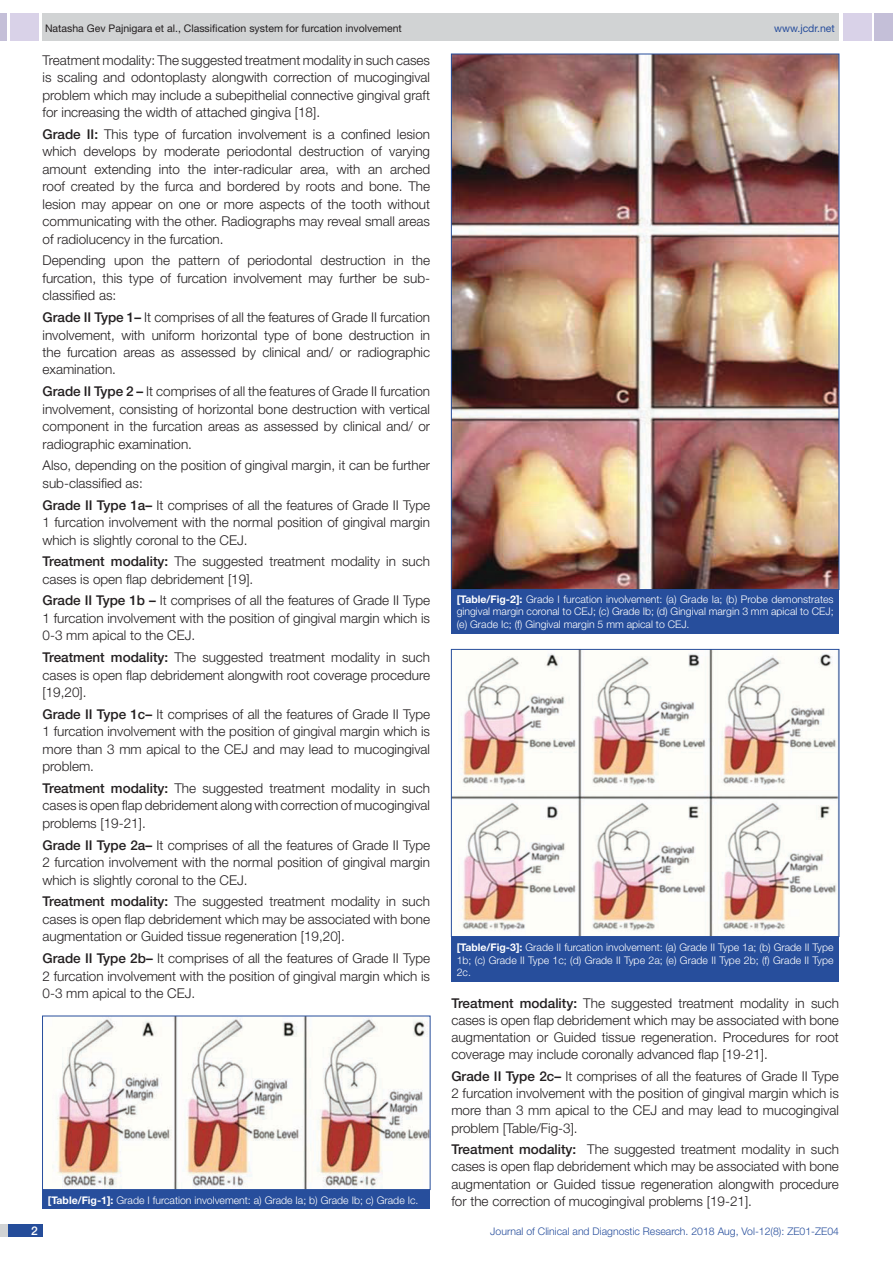
<style>
.page{position:relative;width:893px;height:1263px;background:#fff}
.page>*{position:absolute;margin:0;border:0;box-sizing:border-box;transform-origin:0 0}
.Body_text{font:300 13.5px/17.5px "Helvetica Neue";color:#231f20;text-align:justify}
.t1{font:500 12px "Helvetica Neue";color:#fff}
.TABLE_FIG{font:300 10.5px/12.6px "Helvetica Neue";color:#fff;text-align:justify}
.t2{font:10.5px "Helvetica Neue";color:#231f20}
.t3{font:300 10.5px "Helvetica Neue";color:#274e9c}
.t4{font:10.5px "Helvetica Neue";color:#274e9c}
.s1{font-weight:500}
.s2{font-weight:700}
</style>
<div class="page">
<div style="left:0;top:13px;width:7px;height:28px;background:#c4bfd8"></div>
<div style="left:10px;top:13px;width:29px;height:28px;background:#d9d2e8"></div>
<div style="left:43px;top:13px;width:796px;height:28px;background:#d1d3d4"></div>
<div style="left:875px;top:13px;width:18px;height:28px;background:#c4bfd8"></div>
<div style="left:843px;top:13px;width:29px;height:28px;background:#d9d2e8"></div>
<div style="left:0;top:1224px;width:43px;height:13px;background:#d1d3d4"></div>
<div style="left:8px;top:1224px;width:35px;height:13px;background:#254d9a"></div>
<div style="left:43px;top:1190px;width:387px;height:19px;background:#274e9c"></div>
<div style="left:451px;top:589px;width:388px;height:44px;background:#274e9c"></div>
<div style="left:451px;top:937px;width:388px;height:44px;background:#274e9c"></div>
<img style="left:56px;top:1018px;width:372px;height:170px">
<div style="left:42px;top:1016px;width:388px;height:174px;border:1px solid #274e9c"></div>
<img style="left:453px;top:56px;width:384px;height:532px">
<img style="left:453px;top:651px;width:384px;height:284px">
<div style="left:451px;top:649px;width:388px;height:288px;border:1px solid #274e9c"></div>
<p class="t2" style="left:45px;top:22px;width:358px">Natasha Gev Pajnigara et al., Classification system for furcation involvement</p>
<p class="t4" style="left:774px;top:22px;width:62px">www.jcdr.net</p>
<p class="Body_text" style="left:43px;top:51px;width:389px">Treatment modality: The suggested treatment modality in such cases is scaling and odontoplasty alongwith correction of mucogingival problem which may include a subepithelial connective gingival graft for increasing the width of attached gingiva [18].</p>
<p class="Body_text" style="left:43px;top:125px;width:389px"><span class="s1">Grade II :</span> This type of furcation involvement is a confined lesion which develops by moderate periodontal destruction of varying amount extending into the inter-radicular area, with an arched roof created by the furca and bordered by roots and bone. The lesion may appear on one or more aspects of the tooth without communicating with the other. Radiographs may reveal small areas of radiolucency in the furcation.</p>
<p class="Body_text" style="left:43px;top:251px;width:389px">Depending upon the pattern of periodontal destruction in the furcation, this type of furcation involvement may further be sub&shy;classified as:</p>
<p class="Body_text" style="left:43px;top:308px;width:389px"><span class="s1">Grade II Type 1–</span> It comprises of all the features of Grade II furcation involvement, with uniform horizontal type of bone destruction in the furcation areas as assessed by clinical and/ or radiographic examination.</p>
<p class="Body_text" style="left:43px;top:382px;width:389px"><span class="s1">Grade II Type 2 –</span> It comprises of all the features of Grade II furcation involvement, consisting of horizontal bone destruction with vertical component in the furcation areas as assessed by clinical and/ or radiographic examination.</p>
<p class="Body_text" style="left:43px;top:456px;width:389px">Also, depending on the position of gingival margin, it can be further sub-classified as:</p>
<p class="Body_text" style="left:43px;top:496px;width:389px"><span class="s1">Grade II Type 1a–</span> It comprises of all the features of Grade II Type 1 furcation involvement with the normal position of gingival margin which is slightly coronal to the CEJ.</p>
<p class="Body_text" style="left:43px;top:552px;width:389px"><span class="s1">Treatment modality:</span> The suggested treatment modality in such cases is open flap debridement [19].</p>
<p class="Body_text" style="left:43px;top:592px;width:389px"><span class="s1">Grade II Type 1b –</span> It comprises of all the features of Grade II Type 1 furcation involvement with the position of gingival margin which is 0-3 mm apical to the CEJ.</p>
<p class="Body_text" style="left:43px;top:648px;width:389px"><span class="s1">Treatment modality:</span> The suggested treatment modality in such cases is open flap debridement alongwith root coverage procedure [19,20].</p>
<p class="Body_text" style="left:43px;top:705px;width:389px"><span class="s1">Grade II Type 1c–</span> It comprises of all the features of Grade II Type 1 furcation involvement with the position of gingival margin which is more than 3 mm apical to the CEJ and may lead to mucogingival problem.</p>
<p class="Body_text" style="left:43px;top:779px;width:389px"><span class="s1">Treatment modality:</span> The suggested treatment modality in such cases is open flap debridement along with correction of mucogingival problems [19-21].</p>
<p class="Body_text" style="left:43px;top:836px;width:389px"><span class="s1">Grade II Type 2a–</span> It comprises of all the features of Grade II Type 2 furcation involvement with the normal position of gingival margin which is slightly coronal to the CEJ.</p>
<p class="Body_text" style="left:43px;top:892px;width:389px"><span class="s1">Treatment modality:</span> The suggested treatment modality in such cases is open flap debridement which may be associated with bone augmentation or Guided tissue regeneration [19,20].</p>
<p class="Body_text" style="left:43px;top:949px;width:389px"><span class="s1">Grade II Type 2b–</span> It comprises of all the features of Grade II Type 2 furcation involvement with the position of gingival margin which is 0-3 mm apical to the CEJ.</p>
<p class="TABLE_FIG" style="left:48px;top:1193px;width:372px"><span class="s2">[Table/Fig-1]:</span> Grade I furcation involvement: a) Grade Ia; b) Grade Ib; c) Grade Ic.</p>
<p class="TABLE_FIG" style="left:457px;top:592px;width:378px"><span class="s2">[Table/Fig-2]:</span> Grade I furcation involvement: (a) Grade Ia; (b) Probe demonstrates gingival margin coronal to CEJ; (c) Grade Ib; (d) Gingival margin 3 mm apical to CEJ; (e) Grade Ic; (f) Gingival margin 5 mm apical to CEJ.</p>
<p class="TABLE_FIG" style="left:457px;top:941px;width:378px"><span class="s2">[Table/Fig-3]:</span> Grade II furcation involvement: (a) Grade II Type 1a; (b) Grade II Type 1b; (c) Grade II Type 1c; (d) Grade II Type 2a; (e) Grade II Type 2b; (f) Grade II Type 2c.</p>
<p class="Body_text" style="left:451px;top:994px;width:389px"><span class="s1">Treatment modality:</span> The suggested treatment modality in such cases is open flap debridement which may be associated with bone augmentation or Guided tissue regeneration. Procedures for root coverage may include coronally advanced flap [19-21].</p>
<p class="Body_text" style="left:451px;top:1067px;width:389px"><span class="s1">Grade II Type 2c–</span> It comprises of all the features of Grade II Type 2 furcation involvement with the position of gingival margin which is more than 3 mm apical to the CEJ and may lead to mucogingival problem [Table/Fig-3].</p>
<p class="Body_text" style="left:451px;top:1140px;width:389px"><span class="s1">Treatment modality:</span> The suggested treatment modality in such cases is open flap debridement which may be associated with bone augmentation or Guided tissue regeneration alongwith procedure for the correction of mucogingival problems [19-21].</p>
<p class="t1" style="left:31px;top:1223px;width:8px">2</p>
<p class="t3" style="left:490px;top:1225px;width:350px">Journal of Clinical and Diagnostic Research. 2018 Aug, Vol-12(8): ZE01-ZE04</p>
</div>
